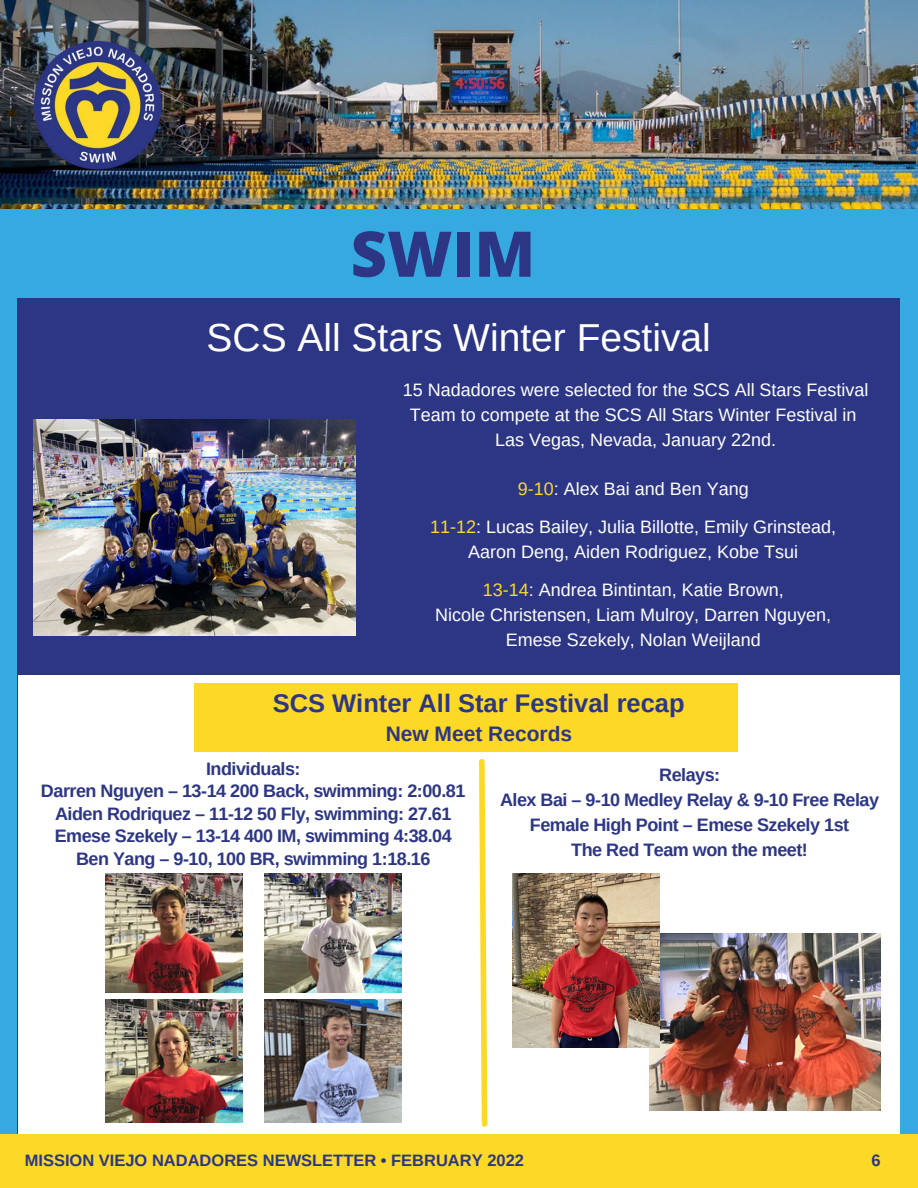
<style>
.page{position:relative;width:918px;height:1188px;background:#36a9e1}
.page>*{position:absolute;margin:0;border:0;box-sizing:border-box;transform-origin:0 0}
.t1{font:800 63px "Open Sans";color:#2c3684}
.t2{font:39px "Arimo";color:#fff}
.t3{font:700 25.5px "Arimo";color:#2c3684}
.t4{font:700 21px "Arimo";color:#2c3684}
.t5{font:18px/24.8px "Arimo";color:#fff;text-align:center}
.t6{font:700 18px "Arimo";letter-spacing:-.025em;color:#2c3684}
.t7{font:700 16.5px "Arimo";color:#2c3684}
.s1{color:#fcd927}
</style>
<div class="page">
<img style="left:0;top:0;width:918px;height:208px">
<img style="left:21px;top:33px;width:155px;height:147px">
<div style="left:18px;top:298px;width:882px;height:836px;background:#2c3684"></div>
<img style="left:33px;top:420px;width:323px;height:215px">
<div style="left:18px;top:676px;width:882px;height:472px;background:#fff"></div>
<div style="left:0;top:1134px;width:918px;height:54px;background:#fcd927"></div>
<svg style="left:479px;top:759px;width:9px;height:368px"></svg>
<img style="left:106px;top:1000px;width:137px;height:122px">
<img style="left:106px;top:873px;width:137px;height:120px">
<img style="left:264px;top:873px;width:137px;height:120px">
<img style="left:264px;top:1000px;width:137px;height:122px">
<div style="left:195px;top:683px;width:543px;height:69px;background:#fcd927"></div>
<img style="left:650px;top:933px;width:230px;height:178px">
<img style="left:513px;top:873px;width:147px;height:175px">
<p class="t1" style="left:351px;top:209px;width:186px">SWIM</p>
<p class="t2" style="left:207px;top:315px;width:506px">SCS All Stars Winter Festival</p>
<p class="t5" style="left:403px;top:378px;width:467px">15 Nadadores were selected for the SCS All Stars Festival<br>Team to compete at the SCS All Stars Winter Festival in</p>
<p class="t5" style="left:495px;top:427px;width:283px">Las Vegas, Nevada, January 22nd.</p>
<p class="t5" style="left:518px;top:477px;width:232px"><span class="s1">9-10</span>: Alex Bai and Ben Yang</p>
<p class="t5" style="left:430px;top:515px;width:407px"><span class="s1">11-12</span>: Lucas Bailey, Julia Billotte, Emily Grinstead,</p>
<p class="t5" style="left:468px;top:540px;width:331px">Aaron Deng, Aiden Rodriguez, Kobe Tsui</p>
<p class="t5" style="left:483px;top:578px;width:302px"><span class="s1">13-14</span>: Andrea Bintintan, Katie Brown,</p>
<p class="t5" style="left:435px;top:603px;width:397px">Nicole Christensen, Liam Mulroy, Darren Nguyen,</p>
<p class="t5" style="left:506px;top:627px;width:256px">Emese Szekely, Nolan Weijland</p>
<p class="t3" style="left:273px;top:689px;width:413px">SCS Winter All Star Festival recap</p>
<p class="t4" style="left:386px;top:722px;width:188px">New Meet Records</p>
<p class="t6" style="left:659px;top:765px;width:63px">Relays:</p>
<p class="t6" style="left:500px;top:790px;width:381px">Alex Bai – 9-10 Medley Relay &amp; 9-10 Free Relay</p>
<p class="t6" style="left:530px;top:814px;width:321px">Female High Point – Emese Szekely 1st</p>
<p class="t6" style="left:571px;top:839px;width:238px">The Red Team won the meet!</p>
<p class="t6" style="left:206px;top:759px;width:96px">Individuals:</p>
<p class="t6" style="left:41px;top:781px;width:426px">Darren Nguyen – 13-14 200 Back, swimming: 2:00.81</p>
<p class="t6" style="left:55px;top:804px;width:398px">Aiden Rodriquez – 11-12 50 Fly, swimming: 27.61</p>
<p class="t6" style="left:55px;top:826px;width:399px">Emese Szekely – 13-14 400 IM, swimming 4:38.04</p>
<p class="t6" style="left:76px;top:849px;width:356px">Ben Yang – 9-10, 100 BR, swimming 1:18.16</p>
<p class="t7" style="left:25px;top:1151px;width:501px">MISSION VIEJO NADADORES NEWSLETTER • FEBRUARY 2022</p>
<p class="t7" style="left:872px;top:1151px;width:11px">6</p>
</div>
